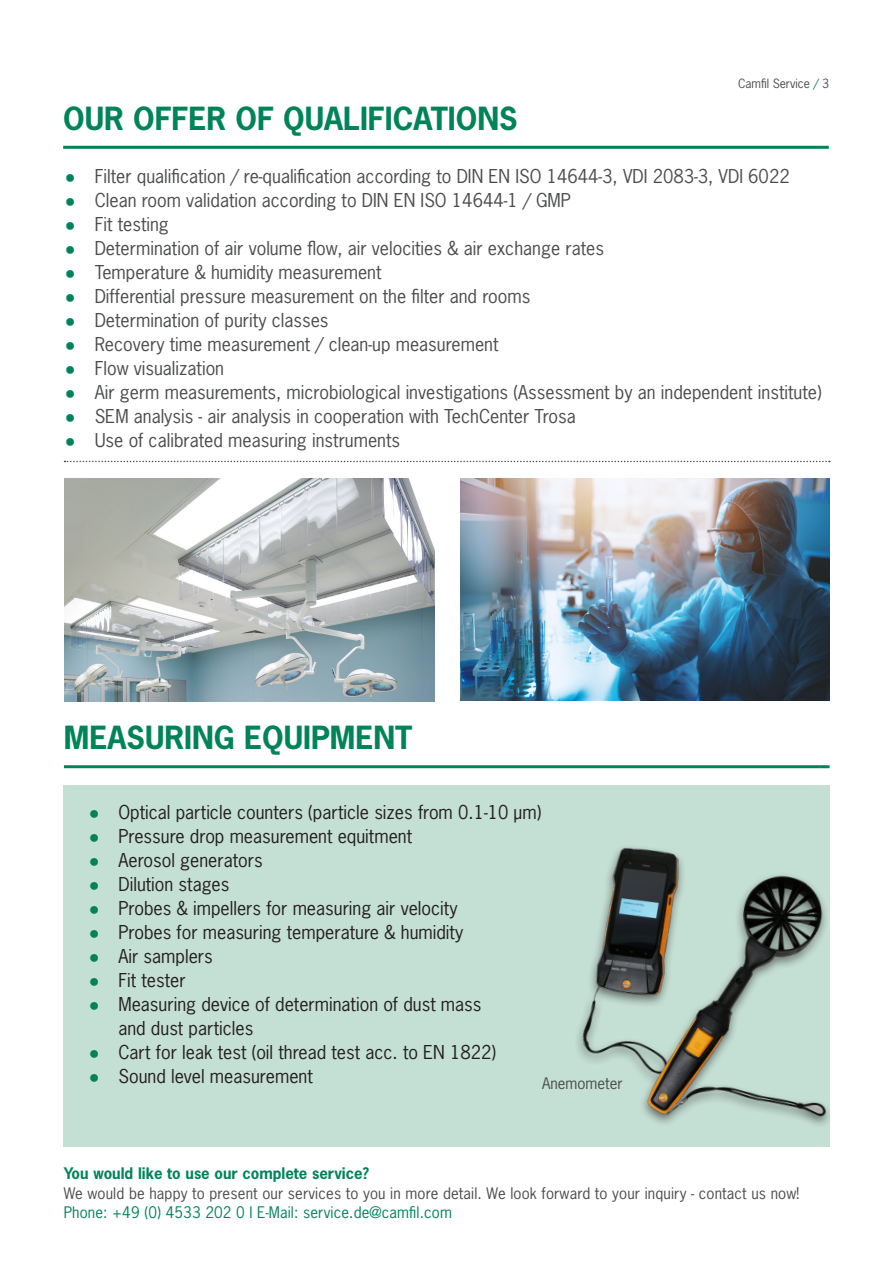
<style>
.page{position:relative;width:893px;height:1263px;background:#fff}
.page>*{position:absolute;margin:0;border:0;box-sizing:border-box;transform-origin:0 0}
.Main_Header{font:700 30px "News Gothic Std";color:#008457}
.bullet{font:18px "News Gothic Std";color:#4b4c4d}
.bullet-2{font:18px "News Gothic Std";color:#231f20}
.body_txt{font:15px "News Gothic Std";letter-spacing:.01em;color:#4b4c4d}
.body_txt-2{font:15px "News Gothic Std";letter-spacing:.01em;color:#008457}
.Sub_Header_Bold{font:700 15px "News Gothic Std";color:#008457}
.bullet-3{font:15px "News Gothic Std";color:#4b4c4d}
.t1{font:12px "News Gothic Std";color:#4b4c4d}
.s1{color:#008457}
.s2{font-family:"Arial";color:#008457}
</style>
<div class="page">
<hr style="left:63px;top:146px;width:766px;height:3px;background:#008457">
<hr style="left:64px;top:765px;width:766px;height:3px;background:#008457">
<div style="left:64px;top:786px;width:766px;height:361px;background:#c4dfd4"></div>
<img style="left:64px;top:478px;width:370px;height:223px">
<svg style="left:65px;top:461px;width:765px;height:1px"></svg>
<img style="left:63px;top:627px;width:7px;height:520px">
<img style="left:577px;top:847px;width:252px;height:278px">
<img style="left:460px;top:479px;width:369px;height:221px">
<p class="t1" style="left:738px;top:76px;width:93px">Camfil Service <span class="s1">/</span> 3</p>
<p class="Main_Header" style="left:63px;top:98px;width:456px">OUR OFFER OF QUALIFICATIONS</p>
<p class="bullet" style="left:65px;top:165px;width:726px"><span class="s2">●</span> Filter qualification / re-qualification according to DIN EN ISO 14644-3, VDI 2083-3, VDI 6022</p>
<p class="bullet" style="left:65px;top:189px;width:508px"><span class="s2">●</span> Clean room validation according to DIN EN ISO 14644-1 / GMP</p>
<p class="bullet" style="left:65px;top:213px;width:105px"><span class="s2">●</span> Fit testing</p>
<p class="bullet" style="left:65px;top:237px;width:541px"><span class="s2">●</span> Determination of air volume flow, air velocities &amp; air exchange rates</p>
<p class="bullet" style="left:65px;top:261px;width:318px"><span class="s2">●</span> Temperature &amp; humidity measurement</p>
<p class="bullet" style="left:65px;top:285px;width:467px"><span class="s2">●</span> Differential pressure measurement on the filter and rooms</p>
<p class="bullet" style="left:65px;top:309px;width:265px"><span class="s2">●</span> Determination of purity classes</p>
<p class="bullet" style="left:65px;top:333px;width:435px"><span class="s2">●</span> Recovery time measurement / clean-up measurement</p>
<p class="bullet" style="left:65px;top:357px;width:161px"><span class="s2">●</span> Flow visualization</p>
<p class="bullet" style="left:65px;top:381px;width:758px"><span class="s2">●</span> Air germ measurements, microbiological investigations (Assessment by an independent institute)</p>
<p class="bullet" style="left:65px;top:405px;width:512px"><span class="s2">●</span> SEM analysis - air analysis in cooperation with TechCenter Trosa</p>
<p class="bullet" style="left:65px;top:429px;width:337px"><span class="s2">●</span> Use of calibrated measuring instruments</p>
<p class="Main_Header" style="left:64px;top:718px;width:350px">MEASURING EQUIPMENT</p>
<p class="bullet-2" style="left:89px;top:801px;width:454px"><span class="s2">●</span> Optical particle counters (particle sizes from 0.1-10 μm)</p>
<p class="bullet-2" style="left:89px;top:825px;width:325px"><span class="s2">●</span> Pressure drop measurement equitment</p>
<p class="bullet-2" style="left:89px;top:849px;width:176px"><span class="s2">●</span> Aerosol generators</p>
<p class="bullet-2" style="left:89px;top:873px;width:142px"><span class="s2">●</span> Dilution stages</p>
<p class="bullet-2" style="left:89px;top:897px;width:370px"><span class="s2">●</span> Probes &amp; impellers for measuring air velocity</p>
<p class="bullet-2" style="left:89px;top:921px;width:376px"><span class="s2">●</span> Probes for measuring temperature &amp; humidity</p>
<p class="bullet-2" style="left:89px;top:945px;width:126px"><span class="s2">●</span> Air samplers</p>
<p class="bullet-2" style="left:89px;top:969px;width:99px"><span class="s2">●</span> Fit tester</p>
<p class="bullet-2" style="left:89px;top:993px;width:394px"><span class="s2">●</span> Measuring device of determination of dust mass</p>
<p class="bullet-2" style="left:118px;top:1017px;width:137px">and dust particles</p>
<p class="bullet-2" style="left:89px;top:1041px;width:409px"><span class="s2">●</span> Cart for leak test (oil thread test acc. to EN 1822)</p>
<p class="bullet-2" style="left:89px;top:1065px;width:226px"><span class="s2">●</span> Sound level measurement</p>
<p class="bullet-3" style="left:542px;top:1074px;width:82px">Anemometer</p>
<p class="Sub_Header_Bold" style="left:64px;top:1163px;width:307px">You would like to use our complete service?</p>
<p class="body_txt" style="left:64px;top:1183px;width:737px">We would be happy to present our services to you in more detail. We look forward to your inquiry - contact us now!</p>
<p class="body_txt-2" style="left:64px;top:1203px;width:390px">Phone: +49 (0) 4533 202 0 I E-Mail: service.de@camfil.com</p>
</div>
